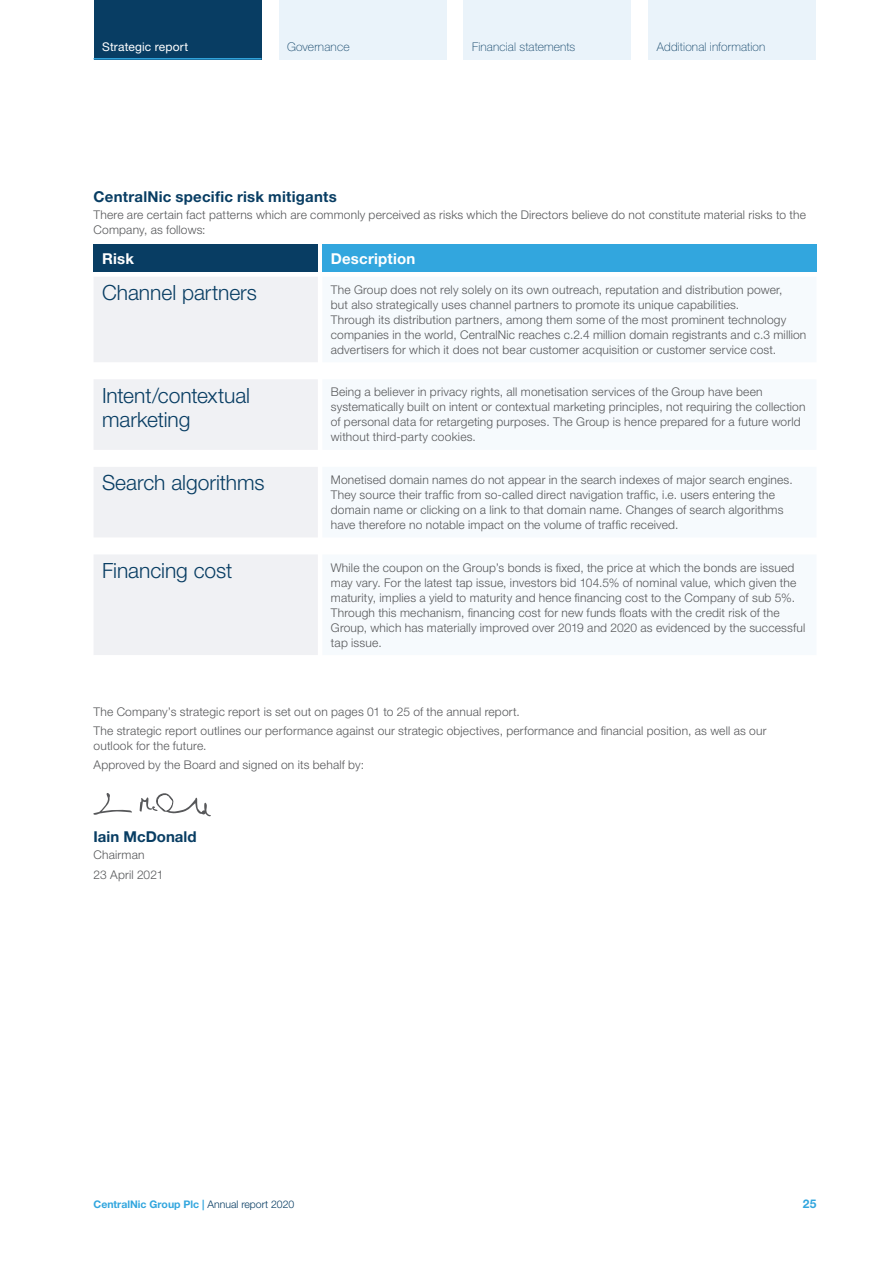
<style>
.page{position:relative;width:893px;height:1263px;background:#fff}
.page>*{position:absolute;margin:0;border:0;box-sizing:border-box;transform-origin:0 0}
.t1{font:300 21px/24px "Helvetica Neue LT Pro";color:#083d63}
.t2{font:700 15px "Helvetica Neue LT Pro";letter-spacing:.01em;color:#083d63}
.t3{font:700 15px "Helvetica Neue LT Pro";letter-spacing:.015em;color:#fff}
.t4{font:300 12px/15px "Helvetica Neue LT Pro";letter-spacing:.015em;color:#57585a}
.t5{font:100 12px "Helvetica Neue LT Pro";letter-spacing:.015em;color:#083d63}
.t6{font:12px "Helvetica Neue LT Pro";letter-spacing:.015em;color:#fff}
.t7{font:700 12px "Helvetica Neue LT Pro";color:#32a6de}
.t8{font:700 10.5px "Helvetica Neue LT Pro";color:#32a6de}
.s1{font-weight:300;color:#083d63}
</style>
<div class="page">
<div style="left:94px;top:0;width:167px;height:60px;background:#083d63"></div>
<div style="left:279px;top:0;width:167px;height:60px;background:#eaf3fa"></div>
<hr style="left:94px;top:58px;width:167px;height:2px;background:#32a6de">
<div style="left:463px;top:0;width:168px;height:60px;background:#eaf3fa"></div>
<div style="left:648px;top:0;width:168px;height:60px;background:#eaf3fa"></div>
<div style="left:94px;top:244px;width:224px;height:28px;background:#083d63"></div>
<div style="left:322px;top:244px;width:494px;height:28px;background:#32a6de"></div>
<svg style="left:94px;top:277px;width:224px;height:378px;fill:#f0f1f4"></svg>
<svg style="left:93px;top:793px;width:118px;height:23px"></svg>
<p class="t6" style="left:102px;top:40px;width:88px">Strategic report</p>
<p class="t5" style="left:287px;top:40px;width:64px">Governance</p>
<p class="t5" style="left:472px;top:40px;width:105px">Financial statements</p>
<p class="t5" style="left:657px;top:40px;width:110px">Additional information</p>
<p class="t2" style="left:94px;top:187px;width:245px">CentralNic specific risk mitigants</p>
<p class="t4" style="left:94px;top:207px;width:714px">There are certain fact patterns which are commonly perceived as risks which the Directors believe do not constitute material risks to the<br>Company, as follows:</p>
<p class="t3" style="left:102px;top:249px;width:33px">Risk</p>
<p class="t3" style="left:331px;top:249px;width:86px">Description</p>
<h1 class="t1" style="left:102px;top:280px;width:156px">Channel partners</h1>
<p class="t4" style="left:331px;top:282px;width:477px">The Group does not rely solely on its own outreach, reputation and distribution power,<br>but also strategically uses channel partners to promote its unique capabilities.<br>Through its distribution partners, among them some of the most prominent technology companies in the world, CentralNic reaches c.2.4 million domain registrants and c.3 million advertisers for which it does not bear customer acquisition or customer service cost.</p>
<h1 class="t1" style="left:102px;top:383px;width:150px">Intent/contextual marketing</h1>
<p class="t4" style="left:331px;top:384px;width:476px">Being a believer in privacy rights, all monetisation services of the Group have been systematically built on intent or contextual marketing principles, not requiring the collection of personal data for retargeting purposes. The Group is hence prepared for a future world without third-party cookies.</p>
<h1 class="t1" style="left:102px;top:470px;width:164px">Search algorithms</h1>
<p class="t4" style="left:331px;top:472px;width:463px">Monetised domain names do not appear in the search indexes of major search engines.<br>They source their traffic from so-called direct navigation traffic, i.e. users entering the domain name or clicking on a link to that domain name. Changes of search algorithms have therefore no notable impact on the volume of traffic received.</p>
<h1 class="t1" style="left:102px;top:558px;width:132px">Financing cost</h1>
<p class="t4" style="left:331px;top:559px;width:476px">While the coupon on the Group’s bonds is fixed, the price at which the bonds are issued may vary. For the latest tap issue, investors bid 104.5% of nominal value, which given the maturity, implies a yield to maturity and hence financing cost to the Company of sub 5%.<br>Through this mechanism, financing cost for new funds floats with the credit risk of the Group, which has materially improved over 2019 and 2020 as evidenced by the successful tap issue.</p>
<p class="t4" style="left:94px;top:701px;width:674px;line-height:19.2px">The Company’s strategic report is set out on pages 01 to 25 of the annual report.<br>The strategic report outlines our performance against our strategic objectives, performance and financial position, as well as our</p>
<p class="t4" style="left:94px;top:736px;width:272px;line-height:19.2px">outlook for the future.<br>Approved by the Board and signed on its behalf by:</p>
<p class="t2" style="left:94px;top:828px;width:105px">Iain McDonald</p>
<p class="t4" style="left:94px;top:845px;width:71px;line-height:19.2px">Chairman<br>23 April 2021</p>
<p class="t8" style="left:94px;top:1197px;width:202px">CentralNic Group Plc | <span class="s1">Annual report 2020</span></p>
<p class="t7" style="left:803px;top:1196px;width:15px">25</p>
</div>
